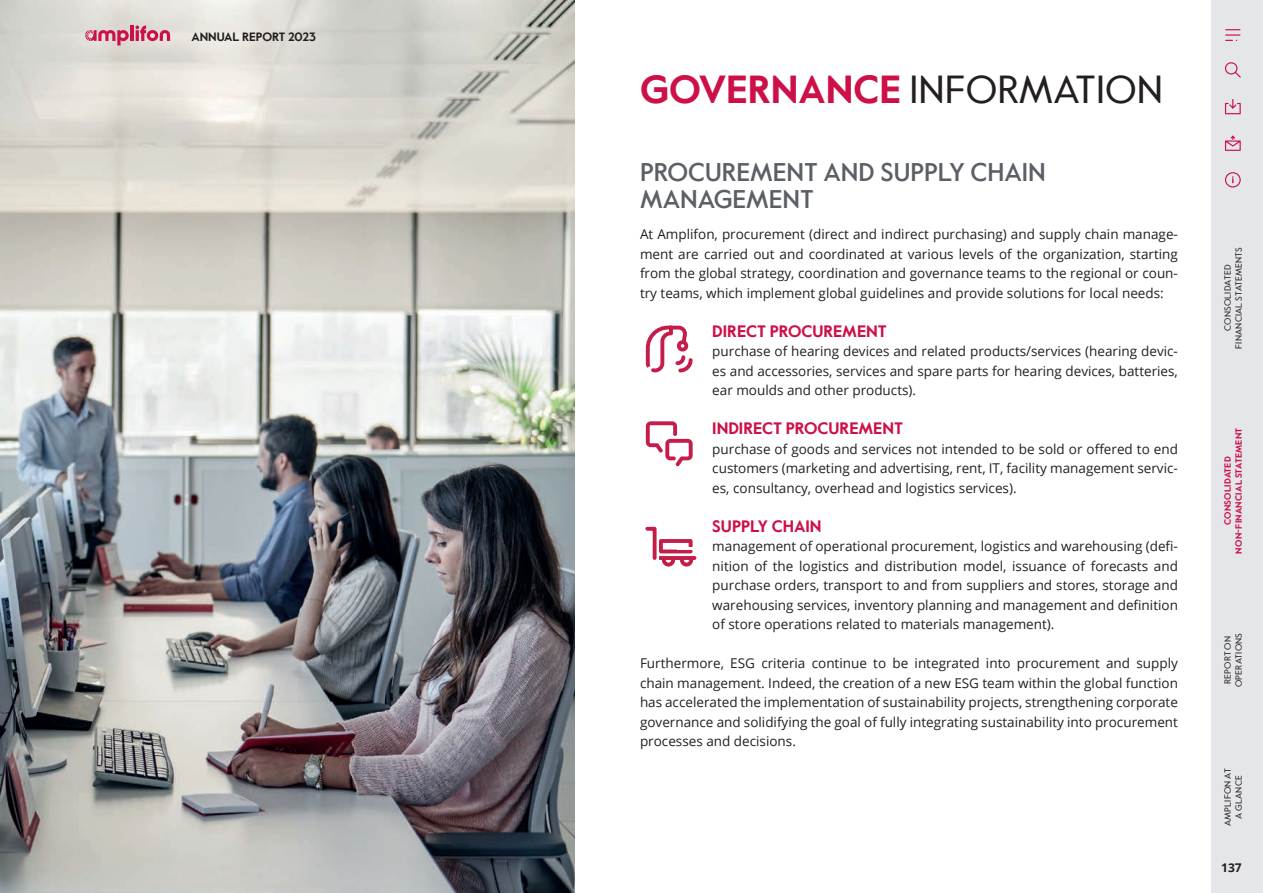
<style>
.page{position:relative;width:1263px;height:893px;background:#fff}
.page>*{position:absolute;margin:0;border:0;box-sizing:border-box;transform-origin:0 0}
.t1{font:39px "Value Sans Pro";color:#231f20}
.t2{font:500 25.5px/27px "Value Sans Pro";color:#5b6066}
.t3{font:700 16.5px "Value Sans Pro";color:#cd1048}
.t4{font:13.5px/19.5px "Open Sans";color:#231f20;text-align:justify}
.t5{font:700 12px "Value Sans Pro";color:#231f20}
.t6{font:700 12px "Open Sans";color:#231f20}
.t7{font:9px/10.8px "Value Sans Pro";letter-spacing:.025em;color:#231f20;text-align:center}
.t8{font:700 9px/10.8px "Value Sans Pro";letter-spacing:.02em;color:#cd1048;text-align:center}
.s1{font-weight:700;color:#cd1048}
</style>
<div class="page">
<img style="left:0;top:0;width:574px;height:893px">
<svg style="left:645px;top:526px;width:52px;height:41px"></svg>
<svg style="left:646px;top:326px;width:46px;height:46px"></svg>
<svg style="left:646px;top:421px;width:47px;height:45px"></svg>
<div style="left:1212px;top:0;width:51px;height:893px;background:#e5e6e9"></div>
<hr style="left:130px;top:26px;width:4px;height:15px;background:#cd1048">
<svg style="left:135px;top:26px;width:35px;height:15px"></svg>
<svg style="left:85px;top:30px;width:44px;height:16px"></svg>
<svg style="left:1225px;top:99px;width:16px;height:15px"></svg>
<svg style="left:1225px;top:62px;width:16px;height:16px"></svg>
<svg style="left:1225px;top:29px;width:15px;height:12px"></svg>
<svg style="left:1225px;top:136px;width:16px;height:15px"></svg>
<svg style="left:1225px;top:172px;width:16px;height:16px"></svg>
<p class="t5" style="left:191px;top:30px;width:126px">ANNUAL REPORT 2023</p>
<h1 class="t1" style="left:640px;top:66px;width:525px"><span class="s1">GOVERNANCE</span> INFORMATION</h1>
<h2 class="t2" style="left:640px;top:159px;width:407px">PROCUREMENT AND SUPPLY CHAIN<br>MANAGEMENT</h2>
<p class="t4" style="left:640px;top:224px;width:539px">At Amplifon, procurement (direct and indirect purchasing) and supply chain manage&shy;ment are carried out and coordinated at various levels of the organization, starting from the global strategy, coordination and governance teams to the regional or coun&shy;try teams, which implement global guidelines and provide solutions for local needs:</p>
<p class="t3" style="left:712px;top:321px;width:176px">DIRECT PROCUREMENT</p>
<p class="t4" style="left:712px;top:341px;width:467px">purchase of hearing devices and related products/services (hearing devic&shy;es and accessories, services and spare parts for hearing devices, batteries, ear moulds and other products).</p>
<p class="t3" style="left:712px;top:419px;width:192px">INDIRECT PROCUREMENT</p>
<p class="t4" style="left:712px;top:439px;width:467px">purchase of goods and services not intended to be sold or offered to end customers (marketing and advertising, rent, IT, facility management servic&shy;es, consultancy, overhead and logistics services).</p>
<p class="t3" style="left:712px;top:516px;width:111px">SUPPLY CHAIN</p>
<p class="t4" style="left:712px;top:536px;width:467px">management of operational procurement, logistics and warehousing (defi&shy;nition of the logistics and distribution model, issuance of forecasts and purchase orders, transport to and from suppliers and stores, storage and warehousing services, inventory planning and management and definition of store operations related to materials management).</p>
<p class="t4" style="left:640px;top:653px;width:539px">Furthermore, ESG criteria continue to be integrated into procurement and supply chain management. Indeed, the creation of a new ESG team within the global function has accelerated the implementation of sustainability projects, strengthening corporate governance and solidifying the goal of fully integrating sustainability into procurement processes and decisions.</p>
<p class="t7" style="left:1222px;top:348px;width:103px;rotate:-90deg">CONSOLIDATED<br>FINANCIAL STATEMENTS</p>
<p class="t8" style="left:1223px;top:554px;width:127px;rotate:-90deg">CONSOLIDATED<br>NON-FINANCIAL STATEMENT</p>
<p class="t7" style="left:1222px;top:687px;width:56px;rotate:-90deg">REPORT ON<br>OPERATIONS</p>
<p class="t7" style="left:1222px;top:826px;width:60px;rotate:-90deg">AMPLIFON AT<br>A GLANCE</p>
<p class="t6" style="left:1221px;top:859px;width:22px">137</p>
</div>
